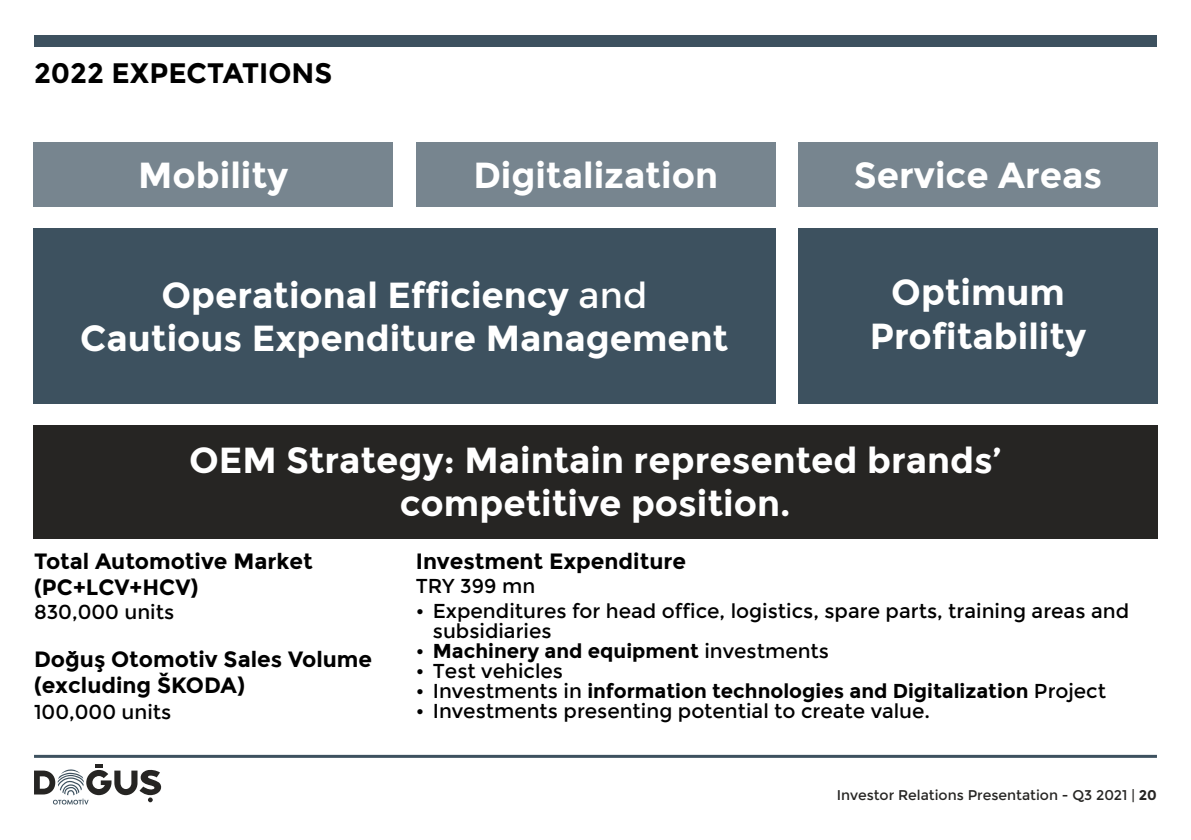
<style>
.page{position:relative;width:1191px;height:840px;background:#fff}
.page>*{position:absolute;margin:0;border:0;box-sizing:border-box;transform-origin:0 0}
.t1{font:700 36px/43.2px "Montserrat";color:#fff;text-align:center}
.t2{font:700 28px "Montserrat";color:#000}
.t3{font:700 22px/26px "Montserrat";color:#000}
.t4{font:20px/20px "Montserrat";color:#000}
.t5{font:700 20px "Montserrat";color:#000}
.t6{font:14px "Montserrat";color:#262523}
.s1{font-weight:400}
.s2{font-weight:700}
</style>
<div class="page">
<div style="left:34px;top:35px;width:1123px;height:12px;background:#3d515f"></div>
<hr style="left:34px;top:754px;width:1123px;height:3px;background:#3d515f">
<svg style="left:34px;top:764px;width:128px;height:40px"></svg>
<div style="left:34px;top:142px;width:359px;height:65px;background:#77858f"></div>
<div style="left:416px;top:142px;width:359px;height:65px;background:#77858f"></div>
<div style="left:798px;top:142px;width:360px;height:65px;background:#77858f"></div>
<div style="left:34px;top:228px;width:741px;height:176px;background:#3d515f"></div>
<div style="left:34px;top:425px;width:1124px;height:113px;background:#262523"></div>
<div style="left:798px;top:228px;width:360px;height:176px;background:#3d515f"></div>
<h2 class="t2" style="left:34px;top:57px;width:300px">2022 EXPECTATIONS</h2>
<h1 class="t1" style="left:138px;top:153px;width:152px">Mobility</h1>
<h1 class="t1" style="left:473px;top:153px;width:246px">Digitalization</h1>
<h1 class="t1" style="left:854px;top:153px;width:250px">Service Areas</h1>
<h1 class="t1" style="left:80px;top:273px;width:649px">Operational Efficiency <span class="s1">and<br></span>Cautious Expenditure Management</h1>
<h1 class="t1" style="left:869px;top:271px;width:218px">Optimum<br>Profitability</h1>
<h1 class="t1" style="left:189px;top:438px;width:814px">OEM Strategy: Maintain represented brands’ competitive position.</h1>
<p class="t3" style="left:34px;top:547px;width:280px">Total Automotive Market (PC+LCV+HCV)</p>
<p class="t4" style="left:34px;top:601px;width:142px">830,000 units</p>
<p class="t3" style="left:34px;top:646px;width:340px">Doğuş Otomotiv Sales Volume (excluding ŠKODA)</p>
<p class="t4" style="left:34px;top:702px;width:139px">100,000 units</p>
<p class="t3" style="left:416px;top:547px;width:272px">Investment Expenditure</p>
<p class="t4" style="left:416px;top:575px;width:121px">TRY 399 mn</p>
<p class="t4" style="left:433px;top:601px;width:697px;text-indent:-17px">• Expenditures for head office, logistics, spare parts, training areas and subsidiaries</p>
<p class="t5" style="left:416px;top:639px;width:414px"><span class="s1">•</span> Machinery and equipment <span class="s1">investments</span></p>
<p class="t4" style="left:416px;top:661px;width:149px">• Test vehicles</p>
<p class="t5" style="left:416px;top:679px;width:692px"><span class="s1">• Investments in</span> information technologies and Digitalization <span class="s1">Project</span></p>
<p class="t4" style="left:416px;top:701px;width:516px">• Investments presenting potential to create value.</p>
<p class="t6" style="left:836px;top:786px;width:322px">Investor Relations Presentation - Q3 2021 | <span class="s2">20</span></p>
</div>
